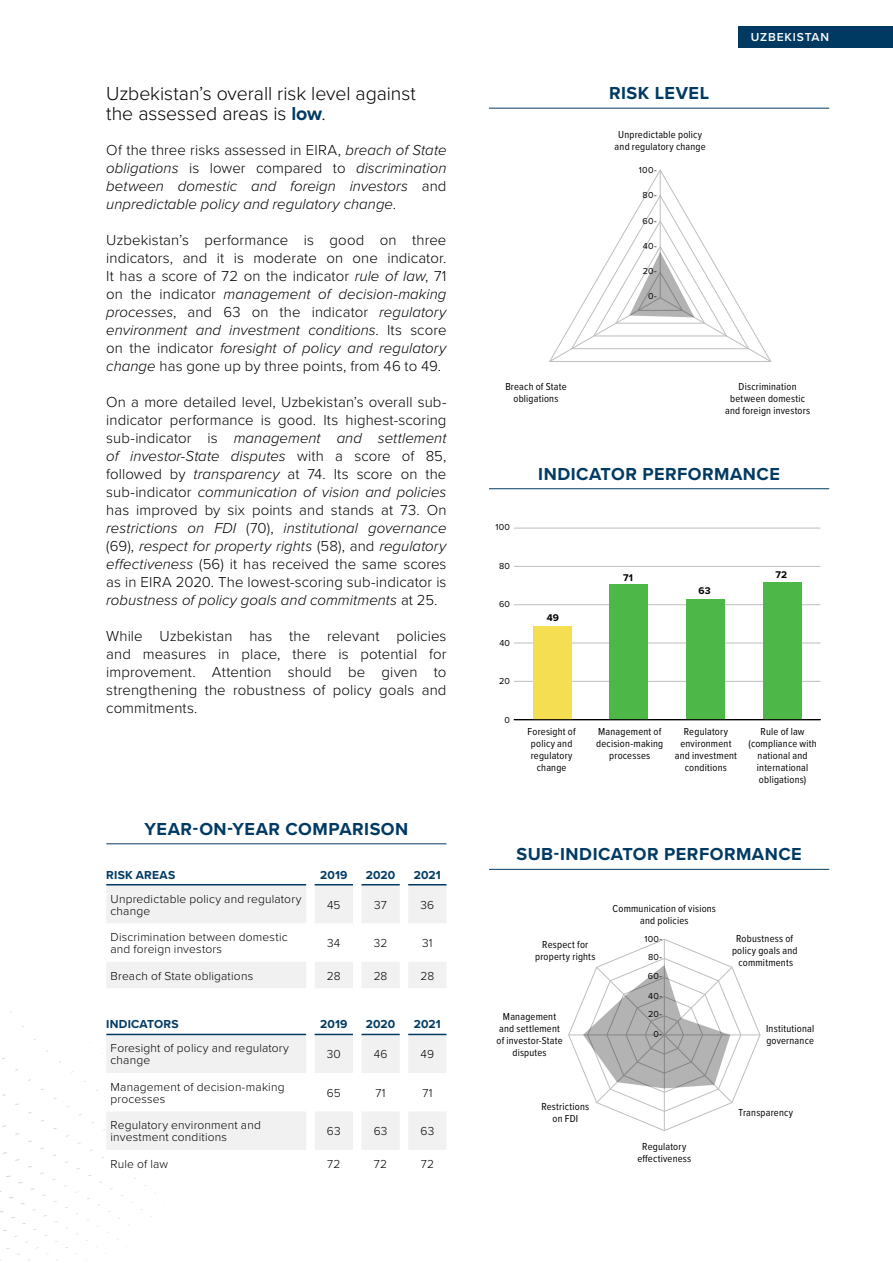
<style>
.page{position:relative;width:893px;height:1263px;background:#fff}
.page>*{position:absolute;margin:0;border:0;box-sizing:border-box;transform-origin:0 0}
.t1{font:300 19.5px/19.5px "Proxima Nova";letter-spacing:-.005em;color:#000}
.t2{font:700 18px "Proxima Nova";letter-spacing:.03em;color:#003a63}
.t3{font:300 15px/18px "Proxima Nova";letter-spacing:.005em;color:#000;text-align:justify}
.t4{font:italic 300 15px/18px "Proxima Nova";letter-spacing:.005em;color:#000;text-align:justify}
.t5{font:300 12px/12px "Proxima Nova";letter-spacing:.015em;color:#000}
.t6{font:700 12px "Proxima Nova";letter-spacing:.015em;color:#003a63}
.t7{font:600 12px "Proxima Nova";letter-spacing:.07em;color:#fff}
.t8{font:10.5px/12px "Proxima Nova Cond";letter-spacing:.02em;color:#000;text-align:center}
.t9{font:700 10.05px "Proxima Nova";letter-spacing:.02em;color:#000}
.t10{font:9px "Proxima Nova";letter-spacing:.03em;color:#000}
.s1{font-weight:700;color:#003a63}
.s2{font-style:normal}
.s3{font-style:italic}
</style>
<div class="page">
<div style="left:738px;top:27px;width:155px;height:21px;background:#003a63"></div>
<hr style="left:489px;top:108px;width:340px;height:1px;background:#003a63">
<svg style="left:549px;top:169px;width:223px;height:193px"></svg>
<hr style="left:489px;top:488px;width:340px;height:1px;background:#003a63">
<hr style="left:514px;top:681px;width:306px;height:1px;background:#bcbec0">
<hr style="left:514px;top:643px;width:306px;height:1px;background:#bcbec0">
<hr style="left:514px;top:604px;width:306px;height:1px;background:#bcbec0">
<hr style="left:514px;top:566px;width:306px;height:1px;background:#bcbec0">
<hr style="left:514px;top:528px;width:306px;height:1px;background:#bcbec0">
<div style="left:763px;top:582px;width:38px;height:138px;background:#4db748"></div>
<div style="left:686px;top:599px;width:39px;height:121px;background:#4db748"></div>
<div style="left:610px;top:584px;width:38px;height:136px;background:#4db748"></div>
<div style="left:533px;top:626px;width:38px;height:94px;background:#f5de51"></div>
<hr style="left:514px;top:719px;width:306px;height:1px;background:#000">
<hr style="left:489px;top:869px;width:340px;height:1px;background:#003a63">
<svg style="left:568px;top:938px;width:193px;height:193px"></svg>
<hr style="left:106px;top:843px;width:340px;height:1px;background:#003a63">
<svg style="left:106px;top:884px;width:340px;height:104px"></svg>
<hr style="left:106px;top:884px;width:200px;height:1px;background:#003a63">
<hr style="left:315px;top:884px;width:38px;height:1px;background:#003a63">
<hr style="left:361px;top:884px;width:39px;height:1px;background:#003a63">
<hr style="left:408px;top:884px;width:38px;height:1px;background:#003a63">
<svg style="left:0;top:1011px;width:446px;height:214px"></svg>
<hr style="left:106px;top:1034px;width:200px;height:1px;background:#003a63">
<hr style="left:315px;top:1034px;width:38px;height:1px;background:#003a63">
<hr style="left:361px;top:1034px;width:39px;height:1px;background:#003a63">
<hr style="left:408px;top:1034px;width:38px;height:1px;background:#003a63">
<h1 class="t1" style="left:106px;top:83px;width:311px">Uzbekistan’s overall risk level against the assessed areas is <span class="s1">low</span>.</h1>
<p class="t4" style="left:106px;top:140px;width:342px"><span class="s2">Of the three risks assessed in EIRA,</span> breach of State obligations <span class="s2">is lower compared to</span> discrimination between domestic and foreign investors <span class="s2">and </span>unpredictable policy and regulatory change<span class="s2">.</span></p>
<p class="t3" style="left:106px;top:230px;width:342px">Uzbekistan’s performance is good on three indicators, and it is moderate on one indicator.<br>It has a score of 72 on the indicator <span class="s3">rule of law</span>, 71 on the indicator <span class="s3">management of decision-making processes</span>, and 63 on the indicator <span class="s3">regulatory environment and investment conditions</span>. Its score on the indicator <span class="s3">foresight of policy and regulatory change</span> has gone up by three points, from 46 to 49.</p>
<p class="t3" style="left:106px;top:392px;width:342px">On a more detailed level, Uzbekistan’s overall sub&shy;indicator performance is good. Its highest-scoring sub-indicator is <span class="s3">management and settlement of investor-State disputes</span> with a score of 85, followed by <span class="s3">transparency</span> at 74. Its score on the sub-indicator <span class="s3">communication of vision and policies </span>has improved by six points and stands at 73. On <span class="s3">restrictions on FDI</span> (70), <span class="s3">institutional governance </span>(69), <span class="s3">respect for property rights</span> (58), and <span class="s3">regulatory effectiveness</span> (56) it has received the same scores as in EIRA 2020. The lowest-scoring sub-indicator is <span class="s3">robustness of policy goals and commitments</span> at 25.</p>
<p class="t3" style="left:106px;top:626px;width:342px">While Uzbekistan has the relevant policies and measures in place, there is potential for improvement. Attention should be given to strengthening the robustness of policy goals and commitments.</p>
<p class="t2" style="left:145px;top:815px;width:265px">YEAR-ON-YEAR COMPARISON</p>
<p class="t6" style="left:106px;top:866px;width:70px">RISK AREAS</p>
<p class="t6" style="left:320px;top:866px;width:29px">2019</p>
<p class="t6" style="left:366px;top:866px;width:31px">2020</p>
<p class="t6" style="left:414px;top:866px;width:29px">2021</p>
<p class="t5" style="left:111px;top:892px;width:193px">Unpredictable policy and regulatory change</p>
<p class="t5" style="left:327px;top:898px;width:15px">45</p>
<p class="t5" style="left:374px;top:898px;width:14px">37</p>
<p class="t5" style="left:420px;top:898px;width:15px">36</p>
<p class="t5" style="left:111px;top:930px;width:179px">Discrimination between domestic and foreign investors</p>
<p class="t5" style="left:327px;top:936px;width:15px">34</p>
<p class="t5" style="left:374px;top:936px;width:15px">32</p>
<p class="t5" style="left:422px;top:936px;width:12px">31</p>
<p class="t5" style="left:111px;top:969px;width:144px">Breach of State obligations</p>
<p class="t5" style="left:327px;top:969px;width:15px">28</p>
<p class="t5" style="left:374px;top:969px;width:15px">28</p>
<p class="t5" style="left:420px;top:969px;width:15px">28</p>
<p class="t6" style="left:106px;top:1015px;width:74px">INDICATORS</p>
<p class="t6" style="left:320px;top:1015px;width:29px">2019</p>
<p class="t6" style="left:366px;top:1015px;width:31px">2020</p>
<p class="t6" style="left:414px;top:1015px;width:29px">2021</p>
<p class="t5" style="left:111px;top:1042px;width:180px">Foresight of policy and regulatory change</p>
<p class="t5" style="left:327px;top:1048px;width:16px">30</p>
<p class="t5" style="left:374px;top:1048px;width:15px">46</p>
<p class="t5" style="left:421px;top:1048px;width:15px">49</p>
<p class="t5" style="left:111px;top:1080px;width:175px">Management of decision-making processes</p>
<p class="t5" style="left:327px;top:1086px;width:16px">65</p>
<p class="t5" style="left:376px;top:1086px;width:12px">71</p>
<p class="t5" style="left:422px;top:1086px;width:12px">71</p>
<p class="t5" style="left:111px;top:1119px;width:152px">Regulatory environment and investment conditions</p>
<p class="t5" style="left:327px;top:1125px;width:15px">63</p>
<p class="t5" style="left:374px;top:1125px;width:15px">63</p>
<p class="t5" style="left:420px;top:1125px;width:15px">63</p>
<p class="t5" style="left:111px;top:1157px;width:59px">Rule of law</p>
<p class="t5" style="left:327px;top:1157px;width:15px">72</p>
<p class="t5" style="left:374px;top:1157px;width:15px">72</p>
<p class="t5" style="left:421px;top:1157px;width:15px">72</p>
<p class="t8" style="left:505px;top:380px;width:63px">Breach of State obligations</p>
<p class="t2" style="left:609px;top:80px;width:101px">RISK LEVEL</p>
<p class="t8" style="left:615px;top:128px;width:93px">Unpredictable policy and regulatory change</p>
<p class="t10" style="left:639px;top:164px;width:19px">100-</p>
<p class="t10" style="left:643px;top:189px;width:16px">80-</p>
<p class="t10" style="left:642px;top:214px;width:16px">60-</p>
<p class="t10" style="left:643px;top:239px;width:16px">40-</p>
<p class="t10" style="left:643px;top:264px;width:16px">20-</p>
<p class="t10" style="left:648px;top:289px;width:10px">0-</p>
<p class="t7" style="left:751px;top:28px;width:80px">UZBEKISTAN</p>
<p class="t8" style="left:725px;top:380px;width:87px">Discrimination between domestic and foreign investors</p>
<p class="t10" style="left:495px;top:521px;width:16px">100</p>
<p class="t10" style="left:499px;top:559px;width:12px">80</p>
<p class="t10" style="left:499px;top:597px;width:13px">60</p>
<p class="t10" style="left:499px;top:636px;width:12px">40</p>
<p class="t10" style="left:499px;top:674px;width:12px">20</p>
<p class="t10" style="left:505px;top:713px;width:7px">0</p>
<p class="t2" style="left:538px;top:460px;width:243px">INDICATOR PERFORMANCE</p>
<p class="t9" style="left:547px;top:610px;width:14px">49</p>
<p class="t9" style="left:623px;top:570px;width:11px">71</p>
<p class="t9" style="left:698px;top:583px;width:14px">63</p>
<p class="t9" style="left:775px;top:567px;width:13px">72</p>
<p class="t8" style="left:528px;top:725px;width:50px">Foresight of policy and regulatory change</p>
<p class="t8" style="left:596px;top:725px;width:69px">Management of decision-making processes</p>
<p class="t8" style="left:675px;top:725px;width:64px">Regulatory environment and investment conditions</p>
<p class="t8" style="left:749px;top:725px;width:70px">Rule of law (compliance with national and international obligations)</p>
<p class="t2" style="left:516px;top:841px;width:287px">SUB-INDICATOR PERFORMANCE</p>
<p class="t8" style="left:535px;top:937px;width:62px">Respect for property rights</p>
<p class="t8" style="left:496px;top:1010px;width:68px">Management and settlement of investor-State disputes</p>
<p class="t8" style="left:613px;top:902px;width:105px">Communication of visions and policies</p>
<p class="t10" style="left:644px;top:932px;width:19px">100-</p>
<p class="t10" style="left:648px;top:950px;width:16px">80-</p>
<p class="t10" style="left:648px;top:969px;width:16px">60-</p>
<p class="t10" style="left:648px;top:989px;width:16px">40-</p>
<p class="t10" style="left:648px;top:1008px;width:16px">20-</p>
<p class="t10" style="left:653px;top:1027px;width:10px">0-</p>
<p class="t8" style="left:732px;top:931px;width:67px">Robustness of policy goals and commitments</p>
<p class="t8" style="left:766px;top:1022px;width:50px;text-align:left">Institutional governance</p>
<p class="t8" style="left:541px;top:1100px;width:49px">Restrictions on FDI</p>
<p class="t8" style="left:739px;top:1106px;width:56px">Transparency</p>
<p class="t8" style="left:637px;top:1140px;width:56px">Regulatory<br>e ectiveness</p>
</div>
